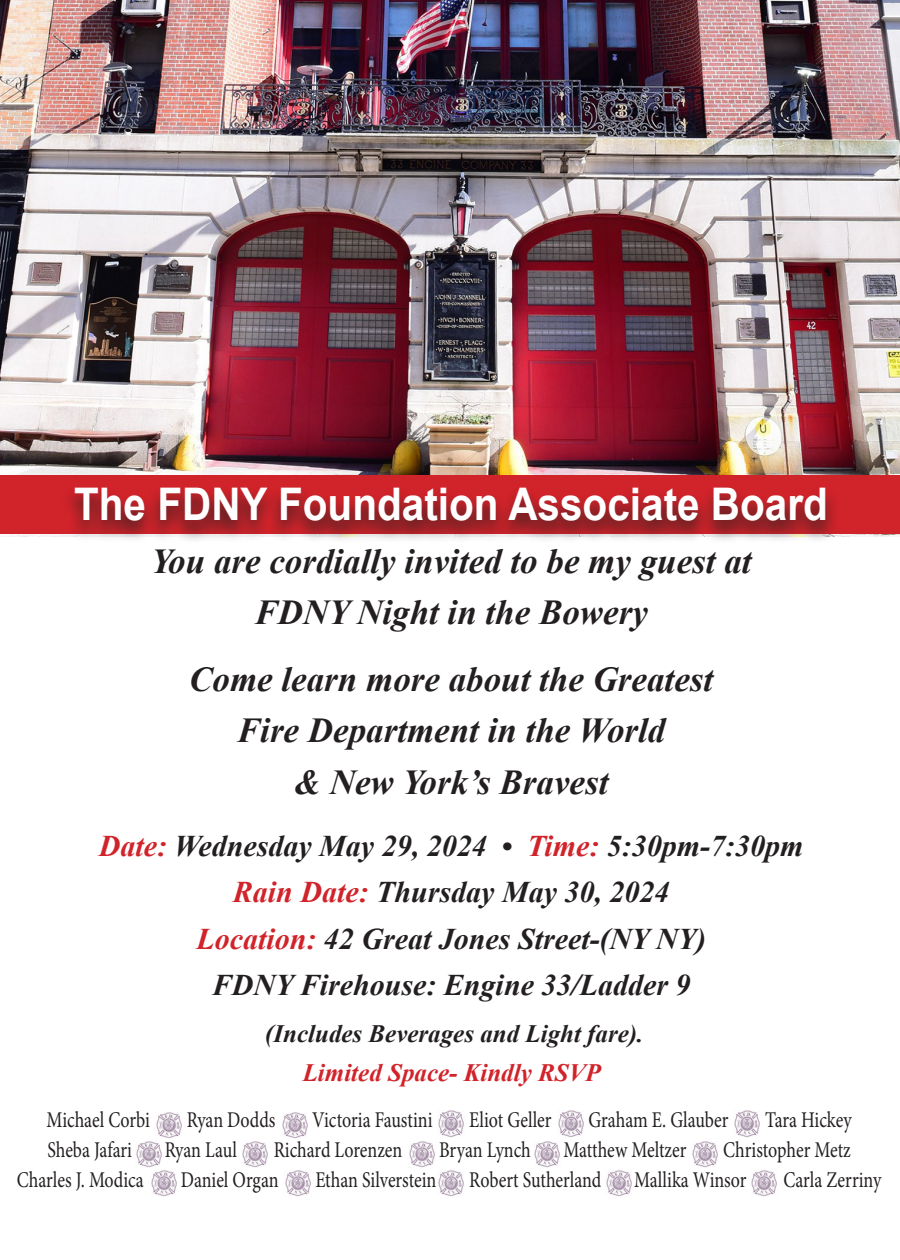
<style>
.page{position:relative;width:900px;height:1260px;background:#fff}
.page>*{position:absolute;margin:0;border:0;box-sizing:border-box;transform-origin:0 0}
.t1{font:700 45px "Arial";color:#fff;scale:.9 1}
.t2{font:italic 700 35px/51.5px "Times New Roman";color:#231f20;text-align:center}
.t3{font:italic 700 30px/46.5px "Times New Roman";color:#231f20;text-align:center}
.t4{font:italic 700 25px "Times New Roman";color:#231f20}
.t5{font:italic 700 25px "Times New Roman";color:#d1232a}
.t6{font:22.5px "Minion Pro";color:#231f20;scale:.8 1}
.s1{color:#d1232a}
</style>
<div class="page">
<img style="left:0;top:0;width:900px;height:536px">
<img style="left:156px;top:1113px;width:26px;height:26px">
<img style="left:136px;top:1141px;width:26px;height:26px">
<img style="left:151px;top:1170px;width:25px;height:26px">
<img style="left:285px;top:1170px;width:26px;height:26px">
<img style="left:438px;top:1170px;width:26px;height:26px">
<img style="left:606px;top:1170px;width:26px;height:26px">
<img style="left:751px;top:1170px;width:26px;height:26px">
<img style="left:409px;top:1141px;width:26px;height:26px">
<img style="left:242px;top:1141px;width:26px;height:26px">
<img style="left:535px;top:1141px;width:25px;height:26px">
<img style="left:692px;top:1141px;width:26px;height:26px">
<img style="left:282px;top:1113px;width:26px;height:26px">
<img style="left:438px;top:1111px;width:26px;height:26px">
<img style="left:558px;top:1111px;width:25px;height:26px">
<img style="left:734px;top:1111px;width:26px;height:26px">
<div style="left:0;top:476px;width:900px;height:58px;background:#d1232a"></div>
<div style="left:61px;top:485px;width:779px;height:59px;background:#231f20;opacity:.75"></div>
<p class="t1" style="left:74px;top:474px;width:839px">The FDNY Foundation Associate Board</p>
<p class="t2" style="left:151px;top:534px;width:602px">You are cordially invited to be my guest at<br>FDNY Night in the Bowery</p>
<p class="t2" style="left:189px;top:652px;width:526px">Come learn more about the Greatest</p>
<p class="t2" style="left:237px;top:704px;width:430px">Fire Department in the World</p>
<p class="t2" style="left:294px;top:756px;width:316px">&amp; New York’s Bravest</p>
<p class="t3" style="left:99px;top:821px;width:706px"><span class="s1">Date:</span> Wednesday May 29, 2024 • <span class="s1">Time:</span> 5:30pm-7:30pm<br><span class="s1">Rain Date:</span> Thursday May 30, 2024</p>
<p class="t3" style="left:196px;top:914px;width:511px"><span class="s1">Location:</span> 42 Great Jones Street-(NY NY)<br>FDNY Firehouse: Engine 33/Ladder 9</p>
<p class="t4" style="left:265px;top:1016px;width:380px">(Includes Beverages and Light fare).</p>
<p class="t5" style="left:303px;top:1055px;width:299px">Limited Space- Kindly RSVP</p>
<p class="t6" style="left:46px;top:1105px;width:131px">Michael Corbi</p>
<p class="t6" style="left:187px;top:1105px;width:112px">Ryan Dodds</p>
<p class="t6" style="left:312px;top:1105px;width:152px">Victoria Faustini</p>
<p class="t6" style="left:469px;top:1105px;width:104px">Eliot Geller</p>
<p class="t6" style="left:588px;top:1105px;width:177px">Graham E. Glauber</p>
<p class="t6" style="left:765px;top:1105px;width:110px">Tara Hickey</p>
<p class="t6" style="left:47px;top:1135px;width:107px">Sheba Jafari</p>
<p class="t6" style="left:165px;top:1135px;width:92px">Ryan Laul</p>
<p class="t6" style="left:274px;top:1135px;width:162px">Richard Lorenzen</p>
<p class="t6" style="left:439px;top:1135px;width:116px">Bryan Lynch</p>
<p class="t6" style="left:564px;top:1135px;width:155px">Matthew Meltzer</p>
<p class="t6" style="left:723px;top:1135px;width:161px">Christopher Metz</p>
<p class="t6" style="left:17px;top:1165px;width:160px">Charles J. Modica</p>
<p class="t6" style="left:181px;top:1165px;width:124px">Daniel Organ</p>
<p class="t6" style="left:315px;top:1165px;width:153px">Ethan Silverstein</p>
<p class="t6" style="left:469px;top:1165px;width:167px">Robert Sutherland</p>
<p class="t6" style="left:634px;top:1165px;width:142px">Mallika Winsor</p>
<p class="t6" style="left:783px;top:1165px;width:124px">Carla Zerriny</p>
</div>
